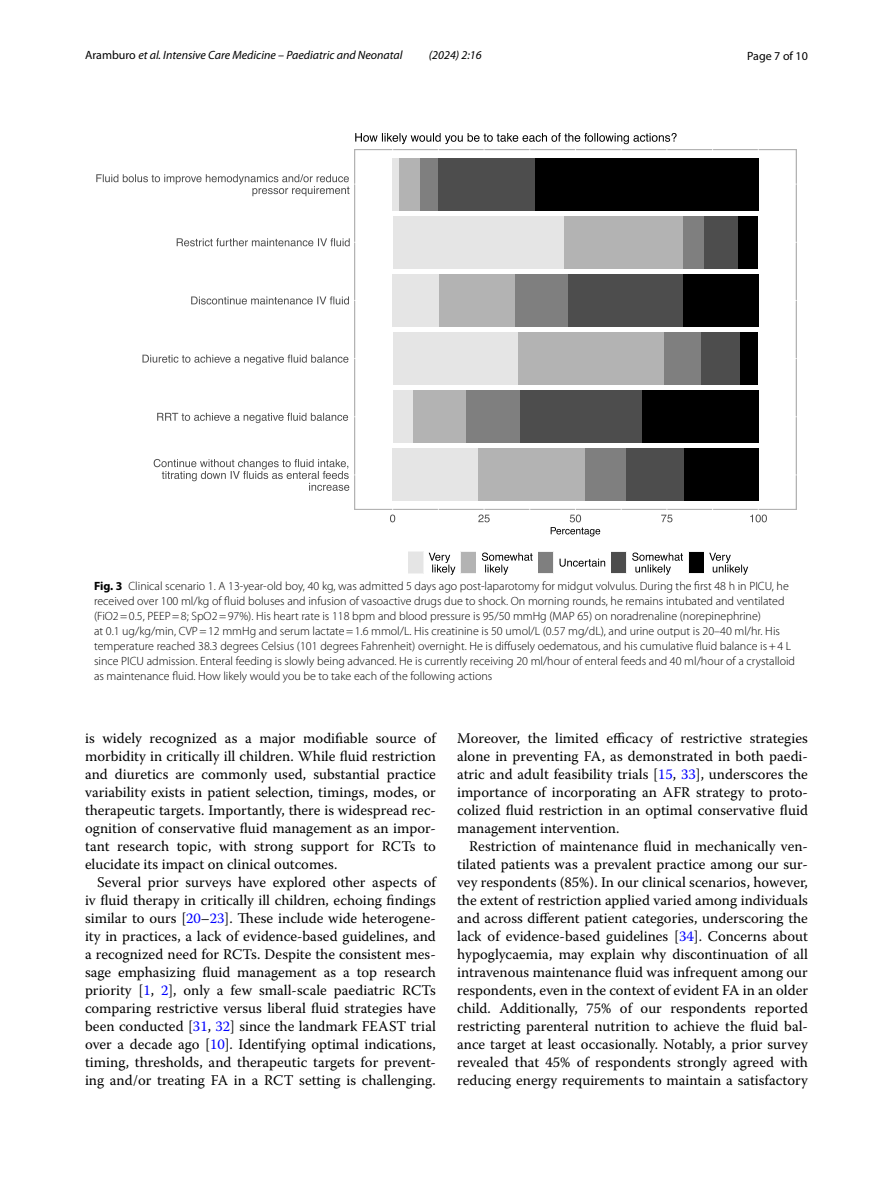
<style>
.page{position:relative;width:893px;height:1187px;background:#fff}
.page>*{position:absolute;margin:0;border:0;box-sizing:border-box;transform-origin:0 0}
.t1{font:14.7px/18px "Warnock Pro";color:#000;text-align:justify}
.t2{font:300 12px/15px "Myriad Pro";color:#000}
.t3{font:italic 12px "Myriad Pro";color:#000}
.t4{font:12px "Myriad Pro";color:#000}
.s1{font-style:normal}
.s2{font-weight:700}
.s3{color:#00f}
</style>
<div class="page">
<svg style="left:354px;top:149px;width:443px;height:361px"></svg>
<hr style="left:438px;top:149px;width:1px;height:361px;background:#fff">
<hr style="left:529px;top:149px;width:1px;height:361px;background:#fff">
<hr style="left:621px;top:149px;width:1px;height:361px;background:#fff">
<hr style="left:712px;top:149px;width:1px;height:361px;background:#fff">
<hr style="left:354px;top:474px;width:443px;height:1px;background:#fff">
<hr style="left:354px;top:416px;width:443px;height:1px;background:#fff">
<hr style="left:354px;top:358px;width:443px;height:1px;background:#fff">
<hr style="left:354px;top:300px;width:443px;height:1px;background:#fff">
<hr style="left:354px;top:242px;width:443px;height:1px;background:#fff">
<hr style="left:354px;top:184px;width:443px;height:1px;background:#fff">
<hr style="left:392px;top:149px;width:1px;height:361px;background:#fff">
<hr style="left:484px;top:149px;width:1px;height:361px;background:#fff">
<hr style="left:575px;top:149px;width:1px;height:361px;background:#fff">
<hr style="left:666px;top:149px;width:1px;height:361px;background:#fff">
<hr style="left:758px;top:149px;width:1px;height:361px;background:#fff">
<div style="left:393px;top:158px;width:6px;height:52px;background:#e5e5e5"></div>
<div style="left:393px;top:216px;width:171px;height:52px;background:#e5e5e5"></div>
<div style="left:393px;top:274px;width:46px;height:52px;background:#e5e5e5"></div>
<div style="left:393px;top:332px;width:125px;height:53px;background:#e5e5e5"></div>
<div style="left:393px;top:390px;width:21px;height:53px;background:#e5e5e5"></div>
<div style="left:393px;top:448px;width:86px;height:53px;background:#e5e5e5"></div>
<div style="left:399px;top:158px;width:21px;height:52px;background:#b3b3b3"></div>
<div style="left:564px;top:216px;width:119px;height:52px;background:#b3b3b3"></div>
<div style="left:439px;top:274px;width:76px;height:52px;background:#b3b3b3"></div>
<div style="left:518px;top:332px;width:146px;height:53px;background:#b3b3b3"></div>
<div style="left:414px;top:390px;width:52px;height:53px;background:#b3b3b3"></div>
<div style="left:479px;top:448px;width:106px;height:53px;background:#b3b3b3"></div>
<div style="left:420px;top:158px;width:19px;height:52px;background:#7f7f7f"></div>
<div style="left:683px;top:216px;width:21px;height:52px;background:#7f7f7f"></div>
<div style="left:515px;top:274px;width:54px;height:52px;background:#7f7f7f"></div>
<div style="left:664px;top:332px;width:37px;height:53px;background:#7f7f7f"></div>
<div style="left:466px;top:390px;width:54px;height:53px;background:#7f7f7f"></div>
<div style="left:585px;top:448px;width:41px;height:53px;background:#7f7f7f"></div>
<div style="left:439px;top:158px;width:96px;height:52px;background:#4d4d4d"></div>
<div style="left:704px;top:216px;width:34px;height:52px;background:#4d4d4d"></div>
<div style="left:569px;top:274px;width:114px;height:52px;background:#4d4d4d"></div>
<div style="left:701px;top:332px;width:39px;height:53px;background:#4d4d4d"></div>
<div style="left:520px;top:390px;width:122px;height:53px;background:#4d4d4d"></div>
<div style="left:626px;top:448px;width:58px;height:53px;background:#4d4d4d"></div>
<div style="left:535px;top:158px;width:223px;height:52px;background:#000"></div>
<div style="left:738px;top:216px;width:20px;height:52px;background:#000"></div>
<div style="left:683px;top:274px;width:75px;height:52px;background:#000"></div>
<div style="left:740px;top:332px;width:18px;height:53px;background:#000"></div>
<div style="left:642px;top:390px;width:116px;height:53px;background:#000"></div>
<div style="left:684px;top:448px;width:74px;height:53px;background:#000"></div>
<svg style="left:154px;top:459px;width:195px;height:32px"></svg>
<svg style="left:157px;top:412px;width:191px;height:11px"></svg>
<svg style="left:142px;top:354px;width:206px;height:11px"></svg>
<svg style="left:191px;top:296px;width:158px;height:8px"></svg>
<svg style="left:177px;top:238px;width:173px;height:8px"></svg>
<svg style="left:96px;top:174px;width:253px;height:22px"></svg>
<svg style="left:390px;top:514px;width:377px;height:22px"></svg>
<div style="left:408px;top:551px;width:15px;height:22px;background:#f2f2f2"></div>
<div style="left:408px;top:552px;width:15px;height:21px;background:#e5e5e5"></div>
<div style="left:461px;top:551px;width:15px;height:22px;background:#f2f2f2"></div>
<div style="left:461px;top:552px;width:15px;height:21px;background:#b3b3b3"></div>
<div style="left:538px;top:551px;width:16px;height:22px;background:#f2f2f2"></div>
<div style="left:538px;top:552px;width:15px;height:21px;background:#7f7f7f"></div>
<svg style="left:611px;top:551px;width:16px;height:22px"></svg>
<div style="left:612px;top:552px;width:14px;height:21px;background:#4d4d4d"></div>
<svg style="left:688px;top:551px;width:16px;height:22px"></svg>
<div style="left:689px;top:552px;width:14px;height:21px;background:#000"></div>
<svg style="left:429px;top:552px;width:26px;height:22px"></svg>
<svg style="left:482px;top:552px;width:51px;height:22px"></svg>
<svg style="left:559px;top:558px;width:46px;height:8px"></svg>
<svg style="left:632px;top:552px;width:51px;height:22px"></svg>
<svg style="left:709px;top:552px;width:39px;height:22px"></svg>
<svg style="left:355px;top:133px;width:322px;height:11px"></svg>
<p class="t3" style="left:85px;top:48px;width:319px"><span class="s1">Aramburo</span> et al. Intensive Care Medicine – Paediatric and Neonatal</p>
<p class="t3" style="left:429px;top:48px;width:54px">(2024) 2:16</p>
<p class="t4" style="left:747px;top:48px;width:62px">Page 7 of 10</p>
<p class="t2" style="left:94px;top:578px;width:703px"><span class="s2">Fig. 3</span> Clinical scenario 1. A 13-year-old boy, 40 kg, was admitted 5 days ago post-laparotomy for midgut volvulus. During the first 48 h in PICU, he received over 100 ml/kg of fluid boluses and infusion of vasoactive drugs due to shock. On morning rounds, he remains intubated and ventilated (FiO2=0.5, PEEP=8; SpO2=97%). His heart rate is 118 bpm and blood pressure is 95/50 mmHg (MAP 65) on noradrenaline (norepinephrine)<br>at 0.1 ug/kg/min, CVP=12 mmHg and serum lactate=1.6 mmol/L. His creatinine is 50 umol/L (0.57 mg/dL), and urine output is 20–40 ml/hr. His temperature reached 38.3 degrees Celsius (101 degrees Fahrenheit) overnight. He is diffusely oedematous, and his cumulative fluid balance is+4 L since PICU admission. Enteral feeding is slowly being advanced. He is currently receiving 20 ml/hour of enteral feeds and 40 ml/hour of a crystalloid as maintenance fluid. How likely would you be to take each of the following actions</p>
<p class="t1" style="left:85px;top:728px;width:352px">is widely recognized as a major modifiable source of morbidity in critically ill children. While fluid restriction and diuretics are commonly used, substantial practice variability exists in patient selection, timings, modes, or therapeutic targets. Importantly, there is widespread rec&shy;ognition of conservative fluid management as an impor&shy;tant research topic, with strong support for RCTs to elucidate its impact on clinical outcomes.</p>
<p class="t1" style="left:85px;top:872px;width:352px;text-indent:12px">Several prior surveys have explored other aspects of iv fluid therapy in critically ill children, echoing findings similar to ours [<span class="s3">20</span>–<span class="s3">23</span>]. These include wide heterogene&shy;ity in practices, a lack of evidence-based guidelines, and a recognized need for RCTs. Despite the consistent mes&shy;sage emphasizing fluid management as a top research priority [<span class="s3">1</span>, <span class="s3">2</span>], only a few small-scale paediatric RCTs comparing restrictive versus liberal fluid strategies have been conducted [<span class="s3">31</span>, <span class="s3">32</span>] since the landmark FEAST trial over a decade ago [<span class="s3">10</span>]. Identifying optimal indications, timing, thresholds, and therapeutic targets for prevent&shy;ing and/or treating FA in a RCT setting is challenging.</p>
<p class="t1" style="left:457px;top:728px;width:352px">Moreover, the limited efficacy of restrictive strategies alone in preventing FA, as demonstrated in both paedi&shy;atric and adult feasibility trials [<span class="s3">15</span>, <span class="s3">33</span>], underscores the importance of incorporating an AFR strategy to proto&shy;colized fluid restriction in an optimal conservative fluid management intervention.</p>
<p class="t1" style="left:457px;top:836px;width:352px;text-indent:12px">Restriction of maintenance fluid in mechanically ven&shy;tilated patients was a prevalent practice among our sur&shy;vey respondents (85%). In our clinical scenarios, however, the extent of restriction applied varied among individuals and across different patient categories, underscoring the lack of evidence-based guidelines [<span class="s3">34</span>]. Concerns about hypoglycaemia, may explain why discontinuation of all intravenous maintenance fluid was infrequent among our respondents, even in the context of evident FA in an older child. Additionally, 75% of our respondents reported restricting parenteral nutrition to achieve the fluid bal&shy;ance target at least occasionally. Notably, a prior survey revealed that 45% of respondents strongly agreed with reducing energy requirements to maintain a satisfactory</p>
</div>
